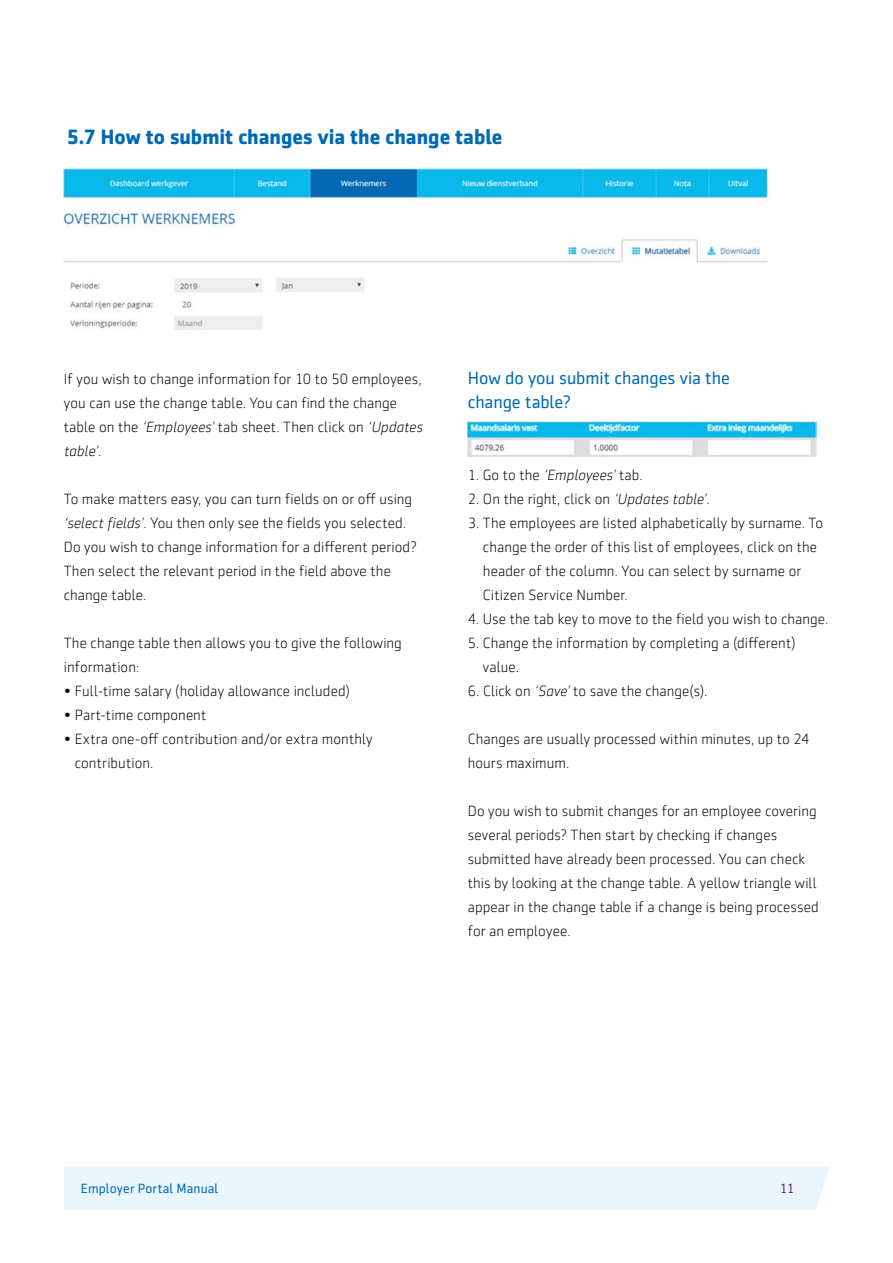
<style>
.page{position:relative;width:893px;height:1263px;background:#fff}
.page>*{position:absolute;margin:0;border:0;box-sizing:border-box;transform-origin:0 0}
.t1{font:700 21px "Sentico Sans DT";color:#0069b4}
.t2{font:18px/24px "Sentico Sans DT";color:#0069b4}
.t3{font:300 15px/24px "Sentico Sans DT";letter-spacing:.005em;color:#000}
.t4{font:13.5px "Sentico Sans DT";letter-spacing:.01em;color:#0069b4}
.t5{font:13.5px "Sentico Sans DT";color:#632b86}
.s1{font-style:italic}
</style>
<div class="page">
<div style="left:64px;top:1167px;width:765px;height:42px;background:#e9f6fe"></div>
<img style="left:64px;top:168px;width:705px;height:162px">
<img style="left:468px;top:421px;width:348px;height:35px">
<h1 class="t1" style="left:67px;top:125px;width:437px">5.7 How to submit changes via the change table</h1>
<p class="t3" style="left:64px;top:367px;width:360px">If you wish to change information for 10 to 50 employees, you can use the change table. You can find the change table on the <span class="s1">‘Employees’</span> tab sheet. Then click on <span class="s1">‘Updates table’</span>.</p>
<p class="t3" style="left:64px;top:487px;width:355px">To make matters easy, you can turn fields on or off using <span class="s1">‘select fields’</span>. You then only see the fields you selected.<br>Do you wish to change information for a different period?<br>Then select the relevant period in the field above the change table.</p>
<p class="t3" style="left:64px;top:631px;width:340px">The change table then allows you to give the following information:</p>
<p class="t3" style="left:64px;top:679px;width:288px">• Full-time salary (holiday allowance included)</p>
<p class="t3" style="left:64px;top:703px;width:144px">• Part-time component</p>
<p class="t3" style="left:75px;top:727px;width:299px;text-indent:-11px">• Extra one-off contribution and/or extra monthly contribution.</p>
<p class="t2" style="left:468px;top:366px;width:264px">How do you submit changes via the change table?</p>
<p class="t3" style="left:468px;top:463px;width:176px">1. Go to the <span class="s1">‘Employees’</span> tab.</p>
<p class="t3" style="left:468px;top:487px;width:243px">2. On the right, click on <span class="s1">‘Updates table’</span>.</p>
<p class="t3" style="left:483px;top:511px;width:342px;text-indent:-15px">3. The employees are listed alphabetically by surname. To change the order of this list of employees, click on the header of the column. You can select by surname or Citizen Service Number.</p>
<p class="t3" style="left:468px;top:607px;width:362px">4. Use the tab key to move to the field you wish to change.</p>
<p class="t3" style="left:483px;top:631px;width:314px;text-indent:-15px">5. Change the information by completing a (different) value.</p>
<p class="t3" style="left:468px;top:679px;width:241px">6. Click on <span class="s1">‘Save’</span> to save the change(s).</p>
<p class="t3" style="left:468px;top:727px;width:343px">Changes are usually processed within minutes, up to 24 hours maximum.</p>
<p class="t3" style="left:468px;top:799px;width:353px">Do you wish to submit changes for an employee covering several periods? Then start by checking if changes submitted have already been processed. You can check this by looking at the change table. A yellow triangle will appear in the change table if a change is being processed for an employee.</p>
<p class="t4" style="left:81px;top:1181px;width:139px">Employer Portal Manual</p>
<p class="t5" style="left:780px;top:1181px;width:16px">11</p>
</div>
